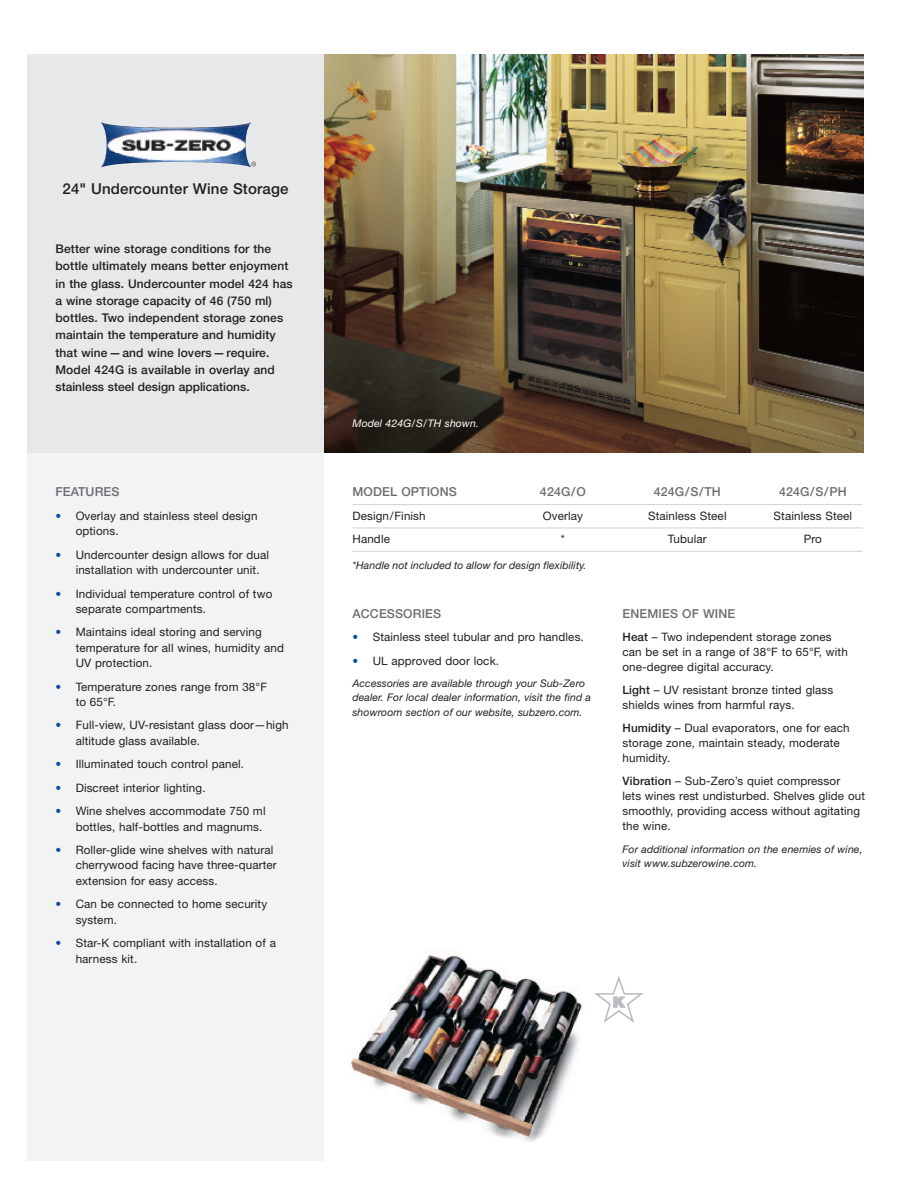
<style>
.page{position:relative;width:918px;height:1188px;background:#fff}
.page>*{position:absolute;margin:0;border:0;box-sizing:border-box;transform-origin:0 0}
.t1{font:500 15px "Helvetica Neue LT Std";letter-spacing:.01em;color:#231f20}
.t2{font:500 12.3px "Helvetica Neue LT Std";letter-spacing:.01em;color:#6c6d70}
.t3{font:500 12px/17.2px "Helvetica Neue LT Std";letter-spacing:.01em;color:#231f20}
.t4{font:11.7px/15px "Helvetica Neue LT Std";letter-spacing:.01em;color:#231f20}
.t5{font:italic 10.5px/14.2px "Helvetica Neue LT Std";letter-spacing:.01em;color:#231f20}
.t6{font:italic 10.5px "Helvetica Neue LT Std";letter-spacing:.01em;color:#fff}
.s1{color:#0f499d}
.s2{font-weight:500}
</style>
<div class="page">
<div style="left:27px;top:452px;width:297px;height:709px;background:#f2f3f4"></div>
<img style="left:351px;top:955px;width:231px;height:187px">
<div style="left:27px;top:54px;width:297px;height:398px;background:#e7e8e9"></div>
<img style="left:101px;top:122px;width:155px;height:45px">
<img style="left:324px;top:54px;width:540px;height:398px">
<hr style="left:352px;top:504px;width:510px;height:1px;background:#d1d2d4">
<hr style="left:352px;top:528px;width:510px;height:1px;background:#d1d2d4">
<hr style="left:352px;top:551px;width:510px;height:1px;background:#d1d2d4">
<svg style="left:594px;top:976px;width:49px;height:47px"></svg>
<p class="t1" style="left:63px;top:184px;width:227px">24" Undercounter Wine Storage</p>
<p class="t3" style="left:55px;top:241px;width:239px">Better wine storage conditions for the bottle ultimately means better enjoyment in the glass. Undercounter model 424 has a wine storage capacity of 46 (750 ml) bottles. Two independent storage zones maintain the temperature and humidity that wine—and wine lovers—require.<br>Model 424G is available in overlay and stainless steel design applications.</p>
<p class="t2" style="left:56px;top:488px;width:66px">FEATURES</p>
<p class="t4" style="left:76px;top:509px;width:183px;text-indent:-20px"><span class="s1">•</span> Overlay and stainless steel design options.</p>
<p class="t4" style="left:76px;top:548px;width:195px;text-indent:-20px"><span class="s1">•</span> Undercounter design allows for dual installation with undercounter unit.</p>
<p class="t4" style="left:76px;top:587px;width:198px;text-indent:-20px"><span class="s1">•</span> Individual temperature control of two separate compartments.</p>
<p class="t4" style="left:76px;top:626px;width:210px;text-indent:-20px"><span class="s1">•</span> Maintains ideal storing and serving temperature for all wines, humidity and<br>UV protection.</p>
<p class="t4" style="left:76px;top:680px;width:193px;text-indent:-20px"><span class="s1">•</span> Temperature zones range from 38°F to 65°F.</p>
<p class="t4" style="left:76px;top:719px;width:214px;text-indent:-20px"><span class="s1">•</span> Full-view, UV-resistant glass door—high altitude glass available.</p>
<p class="t4" style="left:56px;top:758px;width:190px"><span class="s1">•</span> Illuminated touch control panel.</p>
<p class="t4" style="left:56px;top:781px;width:152px"><span class="s1">•</span> Discreet interior lighting.</p>
<p class="t4" style="left:55px;top:804px;width:212px;line-height:15.5px;text-align:right"><span class="s1">•</span> Wine shelves accommodate 750 ml bottles, half-bottles and magnums.</p>
<p class="t4" style="left:76px;top:843px;width:203px;line-height:15.5px;text-indent:-20px"><span class="s1">•</span> Roller-glide wine shelves with natural cherrywood facing have three-quarter extension for easy access.</p>
<p class="t4" style="left:76px;top:898px;width:193px;line-height:15.5px;text-indent:-20px"><span class="s1">•</span> Can be connected to home security system.</p>
<p class="t4" style="left:76px;top:936px;width:202px;line-height:15.5px;text-indent:-20px"><span class="s1">•</span> Star-K compliant with installation of a harness kit.</p>
<p class="t6" style="left:353px;top:420px;width:128px">Model 424G/S/TH shown.</p>
<p class="t2" style="left:352px;top:488px;width:106px">MODEL OPTIONS</p>
<p class="t2" style="left:540px;top:488px;width:47px">424G/O</p>
<p class="t2" style="left:654px;top:488px;width:68px">424G/S/TH</p>
<p class="t2" style="left:779px;top:488px;width:69px">424G/S/PH</p>
<p class="t4" style="left:352px;top:509px;width:75px">Design/Finish</p>
<p class="t4" style="left:543px;top:509px;width:42px">Overlay</p>
<p class="t4" style="left:648px;top:509px;width:80px">Stainless Steel</p>
<p class="t4" style="left:774px;top:509px;width:80px">Stainless Steel</p>
<p class="t4" style="left:352px;top:533px;width:39px">Handle</p>
<p class="t4" style="left:561px;top:533px;width:6px">*</p>
<p class="t4" style="left:668px;top:533px;width:40px">Tubular</p>
<p class="t4" style="left:804px;top:533px;width:20px">Pro</p>
<p class="t5" style="left:352px;top:559px;width:236px">*Handle not included to allow for design flexibility.</p>
<p class="t2" style="left:352px;top:609px;width:90px">ACCESSORIES</p>
<p class="t4" style="left:352px;top:631px;width:233px"><span class="s1">•</span> Stainless steel tubular and pro handles.</p>
<p class="t4" style="left:352px;top:654px;width:148px"><span class="s1">•</span> UL approved door lock.</p>
<p class="t5" style="left:352px;top:677px;width:240px">Accessories are available through your Sub-Zero dealer. For local dealer information, visit the find a showroom section of our website, subzero.com.</p>
<p class="t2" style="left:622px;top:609px;width:114px">ENEMIES OF WINE</p>
<p class="t4" style="left:622px;top:630px;width:227px"><span class="s2">Heat</span> – Two independent storage zones can be set in a range of 38°F to 65°F, with one-degree digital accuracy.</p>
<p class="t4" style="left:623px;top:684px;width:212px"><span class="s2">Light</span> – UV resistant bronze tinted glass shields wines from harmful rays.</p>
<p class="t4" style="left:622px;top:722px;width:229px"><span class="s2">Humidity</span> – Dual evaporators, one for each storage zone, maintain steady, moderate humidity.</p>
<p class="t4" style="left:622px;top:775px;width:244px"><span class="s2">Vibration</span> – Sub-Zero’s quiet compressor<br>lets wines rest undisturbed. Shelves glide out smoothly, providing access without agitating the wine.</p>
<p class="t5" style="left:622px;top:843px;width:242px">For additional information on the enemies of wine, visit www.subzerowine.com.</p>
</div>
